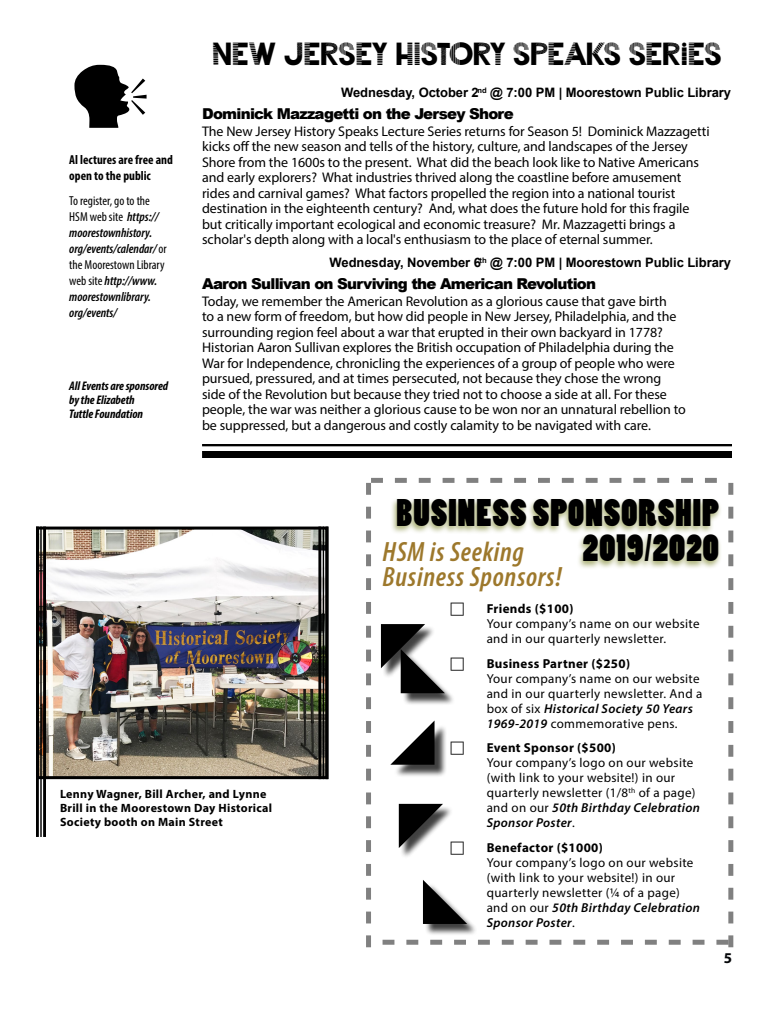
<style>
.page{position:relative;width:768px;height:1024px;background:#fff}
.page>*{position:absolute;margin:0;border:0;box-sizing:border-box;transform-origin:0 0}
.t1{font:36px/35px "Poplar Std";letter-spacing:.03em;color:#000;text-align:right}
.Myriad_Pro_Body_Text{font:32px "Ponche BW";letter-spacing:-.025em;color:#000}
.In_This_Issue___Stor{font:italic 600 condensed 28px/25px "Myriad Pro";letter-spacing:.025em;color:#9d782c}
.Myriad_Pro_Body_Text-2{font:900 15px "Arial";letter-spacing:-.05em;color:#000}
.t2{font:700 15px "Myriad Pro";color:#040608}
.Myriad_Pro_Body_Text-3{font:14px/15.5px "Myriad Pro";letter-spacing:-.005em;color:#000}
.In_This_Issue___Stor-2{font:13px/15px "Myriad Pro";letter-spacing:.025em;color:#000}
.In_This_Issue___Stor-3{font:italic 600 condensed 13px/16px "Myriad Pro";color:#000}
.Myriad_Pro_Body_Text-4{font:700 13px "Arial";letter-spacing:-.005em;color:#000}
.In_This_Issue___Stor-4{font:700 condensed 13px/16px "Myriad Pro";color:#000}
.Myriad_Pro_Body_Text-5{font:italic 700 condensed 12.5px/14px "Myriad Pro";letter-spacing:-.005em;color:#000}
.In_This_Issue___Stor-5{font:700 12px/14px "Myriad Pro";letter-spacing:.025em;color:#000}
.s1{font-weight:400;font-style:normal}
.s2{font-weight:700}
.s3{font-weight:600;font-style:italic}
</style>
<div class="page">
<hr style="left:202px;top:444px;width:530px;height:2px;background:#000">
<div style="left:202px;top:451px;width:530px;height:7px;background:#000"></div>
<img style="left:42px;top:531px;width:281px;height:244px">
<div style="left:36px;top:527px;width:292px;height:252px;border:3px solid #000"></div>
<hr style="left:326px;top:527px;width:2px;height:252px;background:#000">
<hr style="left:323px;top:527px;width:1px;height:252px;background:#000">
<hr style="left:318px;top:527px;width:3px;height:252px;background:#000">
<hr style="left:43px;top:527px;width:3px;height:310px;background:#000">
<hr style="left:40px;top:527px;width:2px;height:310px;background:#000">
<hr style="left:36px;top:527px;width:3px;height:310px;background:#000">
<svg style="left:366px;top:478px;width:367px;height:469px"></svg>
<p class="In_This_Issue___Stor-4" style="left:69px;top:152px;width:105px">Al lectures are free and open to the public</p>
<p class="In_This_Issue___Stor-3" style="left:69px;top:193px;width:99px"><span class="s1">To register, go to the<br>HSM web site</span> https:// moorestownhistory. org/events/calendar/ <span class="s1">or the Moorestown Library web site</span> http://www. moorestownlibrary. org/events/</p>
<p class="Myriad_Pro_Body_Text-5" style="left:69px;top:379px;width:100px">All Events are sponsored by the Elizabeth<br>Tuttle Foundation</p>
<p class="Myriad_Pro_Body_Text" style="left:211px;top:36px;width:512px">NEW JERSEY HISTORY SPEAKS SERIES</p>
<p class="Myriad_Pro_Body_Text-4" style="left:341px;top:84px;width:391px">Wednesday, October 2<sup>nd</sup> @ 7:00 PM | Moorestown Public Library</p>
<p class="Myriad_Pro_Body_Text-2" style="left:202px;top:103px;width:313px">Dominick Mazzagetti on the Jersey Shore</p>
<p class="Myriad_Pro_Body_Text-3" style="left:202px;top:123px;width:509px">The New Jersey History Speaks Lecture Series returns for Season 5! Dominick Mazzagetti kicks off the new season and tells of the history, culture, and landscapes of the Jersey Shore from the 1600s to the present. What did the beach look like to Native Americans and early explorers? What industries thrived along the coastline before amusement rides and carnival games? What factors propelled the region into a national tourist destination in the eighteenth century? And, what does the future hold for this fragile but critically important ecological and economic treasure? Mr. Mazzagetti brings a scholar's depth along with a local's enthusiasm to the place of eternal summer.</p>
<p class="Myriad_Pro_Body_Text-4" style="left:330px;top:254px;width:403px">Wednesday, November 6<sup>th</sup> @ 7:00 PM | Moorestown Public Library</p>
<p class="Myriad_Pro_Body_Text-2" style="left:202px;top:272px;width:396px">Aaron Sullivan on Surviving the American Revolution</p>
<p class="Myriad_Pro_Body_Text-3" style="left:202px;top:293px;width:485px">Today, we remember the American Revolution as a glorious cause that gave birth<br>to a new form of freedom, but how did people in New Jersey, Philadelphia, and the surrounding region feel about a war that erupted in their own backyard in 1778?<br>Historian Aaron Sullivan explores the British occupation of Philadelphia during the War for Independence, chronicling the experiences of a group of people who were pursued, pressured, and at times persecuted, not because they chose the wrong side of the Revolution but because they tried not to choose a side at all. For these people, the war was neither a glorious cause to be won nor an unnatural rebellion to be suppressed, but a dangerous and costly calamity to be navigated with care.</p>
<p class="t1" style="left:396px;top:496px;width:324px">BUSINESS SPONSORSHIP<br>2019/2020</p>
<p class="In_This_Issue___Stor" style="left:383px;top:539px;width:181px">HSM is Seeking<br>Business Sponsors!</p>
<p class="In_This_Issue___Stor-5" style="left:60px;top:786px;width:214px">Lenny Wagner, Bill Archer, and Lynne<br>Brill in the Moorestown Day Historical<br>Society booth on Main Street</p>
<p class="In_This_Issue___Stor-2" style="left:487px;top:601px;width:214px"><span class="s2">Friends ($100)<br></span>Your company’s name on our website and in our quarterly newsletter.</p>
<p class="In_This_Issue___Stor-2" style="left:487px;top:655px;width:217px"><span class="s2">Business Partner ($250)<br></span>Your company’s name on our website and in our quarterly newsletter. And a box of six <span class="s3">Historical Society 50 Years 1969-2019</span> commemorative pens.</p>
<p class="In_This_Issue___Stor-2" style="left:487px;top:740px;width:215px"><span class="s2">Event Sponsor ($500)<br></span>Your company’s logo on our website (with link to your website!) in our quarterly newsletter (1/8<sup>th</sup> of a page) and on our <span class="s3">50th Birthday Celebration<br>Sponsor Poster</span>.</p>
<p class="In_This_Issue___Stor-2" style="left:487px;top:840px;width:215px"><span class="s2">Benefactor ($1000)<br></span>Your company’s logo on our website (with link to your website!) in our quarterly newsletter (¼ of a page) and on our <span class="s3">50th Birthday Celebration<br>Sponsor Poster</span>.</p>
<p class="t2" style="left:724px;top:948px;width:10px">5</p>
</div>
